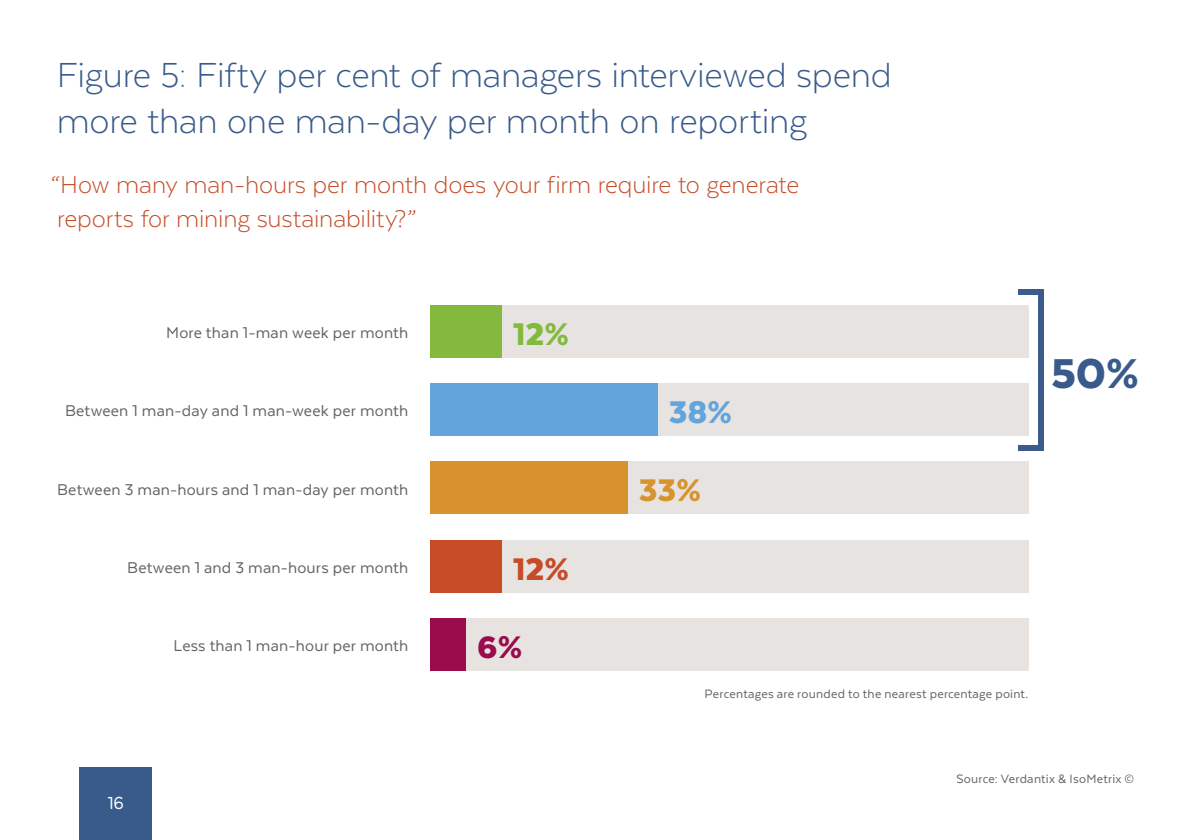
<style>
.page{position:relative;width:1191px;height:840px;background:#fff}
.page>*{position:absolute;margin:0;border:0;box-sizing:border-box;transform-origin:0 0}
.t1{font:900 48px "Texta";color:#395b8b}
.t2{font:300 40px/46px "Texta";letter-spacing:-.01em;color:#395b8b}
.t3{font:900 36px "Texta";color:#83ba3d}
.t4{font:900 36px "Texta";color:#62a4dc}
.t5{font:900 36px "Texta";color:#d8932d}
.t6{font:900 36px "Texta";color:#c64c27}
.t7{font:900 36px "Texta";color:#9a0c4c}
.t8{font:300 28px/34px "Texta";letter-spacing:-.005em;color:#c64c27}
.t9{font:20px "Texta";color:#fff}
.t10{font:18px "Texta";letter-spacing:.01em;color:#636363}
.t11{font:14px "Texta";letter-spacing:.015em;color:#636363}
</style>
<div class="page">
<div style="left:79px;top:766px;width:73px;height:73px;background:#395b8b"></div>
<div style="left:1037px;top:289px;width:6px;height:161px;background:#3a5b8c"></div>
<div style="left:1017px;top:289px;width:26px;height:5px;background:#3a5b8c"></div>
<div style="left:1017px;top:445px;width:26px;height:5px;background:#3a5b8c"></div>
<div style="left:430px;top:383px;width:598px;height:52px;background:#e6e3e1"></div>
<div style="left:430px;top:383px;width:227px;height:52px;background:#62a4dc"></div>
<div style="left:430px;top:304px;width:598px;height:53px;background:#e6e3e1"></div>
<div style="left:430px;top:304px;width:72px;height:53px;background:#83ba3d"></div>
<div style="left:430px;top:461px;width:598px;height:53px;background:#e6e3e1"></div>
<div style="left:430px;top:461px;width:197px;height:53px;background:#d7922d"></div>
<div style="left:430px;top:539px;width:598px;height:53px;background:#e6e3e1"></div>
<div style="left:430px;top:539px;width:72px;height:53px;background:#c64c27"></div>
<div style="left:430px;top:617px;width:598px;height:53px;background:#e6e3e1"></div>
<div style="left:430px;top:617px;width:36px;height:53px;background:#9a0c4c"></div>
<h2 class="t2" style="left:57px;top:51px;width:836px">Figure 5: Fifty per cent of managers interviewed spend more than one man-day per month on reporting</h2>
<h3 class="t8" style="left:51px;top:167px;width:750px">“How many man-hours per month does your firm require to generate reports for mining sustainability?”</h3>
<p class="t10" style="left:166px;top:323px;width:244px">More than 1-man week per month</p>
<h3 class="t3" style="left:513px;top:315px;width:57px">12%</h3>
<h1 class="t1" style="left:1051px;top:348px;width:89px">50%</h1>
<p class="t10" style="left:65px;top:401px;width:345px">Between 1 man-day and 1 man-week per month</p>
<h3 class="t4" style="left:669px;top:393px;width:65px">38%</h3>
<p class="t10" style="left:57px;top:479px;width:353px">Between 3 man-hours and 1 man-day per month</p>
<h3 class="t5" style="left:639px;top:471px;width:64px">33%</h3>
<p class="t10" style="left:127px;top:558px;width:282px">Between 1 and 3 man-hours per month</p>
<h3 class="t6" style="left:513px;top:549px;width:57px">12%</h3>
<p class="t10" style="left:173px;top:636px;width:236px">Less than 1 man-hour per month</p>
<h3 class="t7" style="left:477px;top:628px;width:46px">6%</h3>
<p class="t11" style="left:704px;top:686px;width:325px">Percentages are rounded to the nearest percentage point.</p>
<p class="t11" style="left:956px;top:771px;width:179px">Source: Verdantix &amp; IsoMetrix ©</p>
<p class="t9" style="left:108px;top:792px;width:18px">16</p>
</div>
